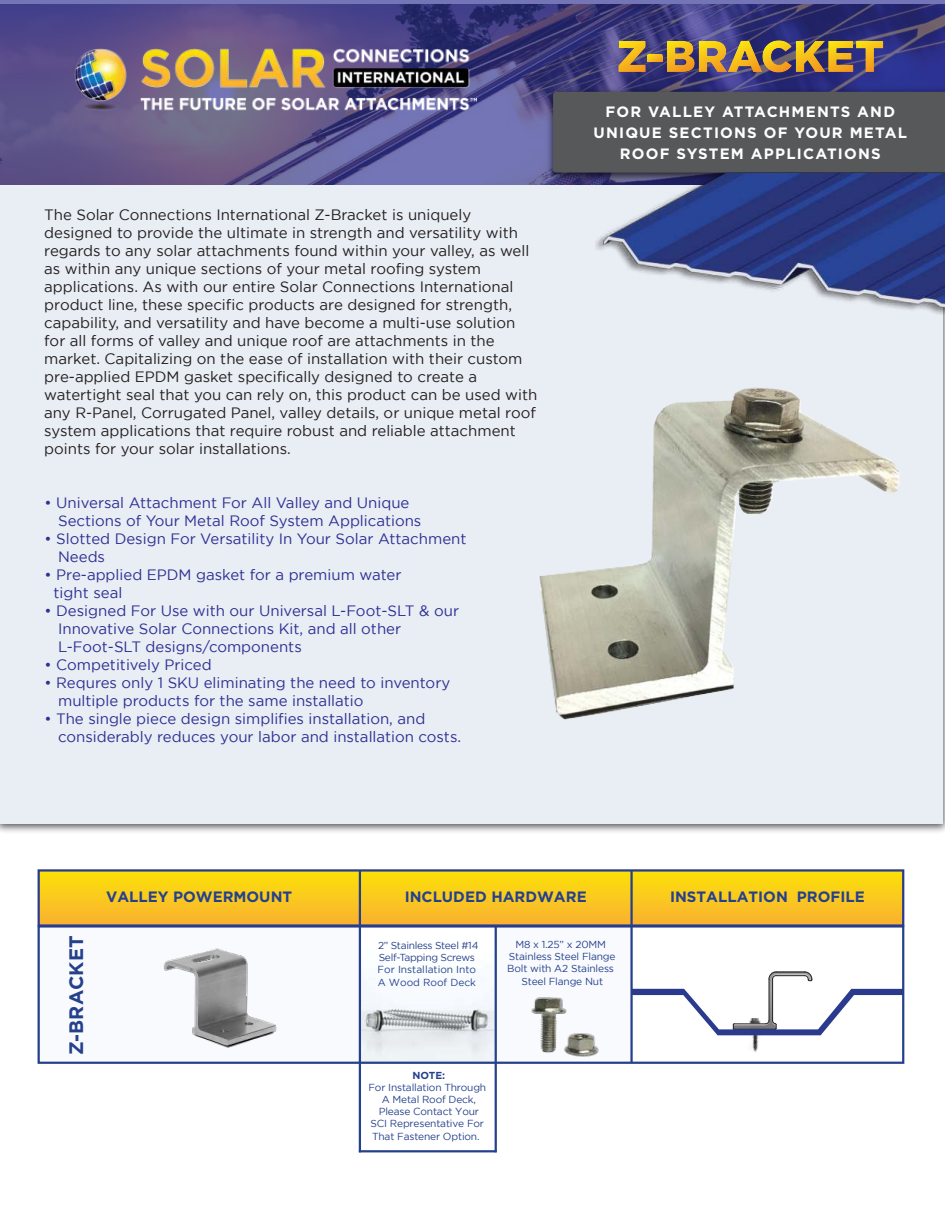
<style>
.page{position:relative;width:945px;height:1215px;background:#fff}
.page>*{position:absolute;margin:0;border:0;box-sizing:border-box;transform-origin:0 0}
.t1{font:700 19.5px "Gotham";color:#25418c}
.t2{font:15px/18px "Gotham";color:#221f1f}
.t3{font:15px "Gotham";color:#2e3092}
.t4{font:700 15px/20.7px "Gotham";letter-spacing:.08em;color:#fff;text-align:center}
.t5{font:700 15px "Gotham";color:#25418c}
.t6{font:10.2px/12.1px "Gotham";letter-spacing:-.015em;color:#25418c;text-align:center}
.t7{font:700 10.2px "Gotham";color:#25418c}
</style>
<div class="page">
<div style="left:0;top:184px;width:943px;height:640px;background:#e9edf4"></div>
<div style="left:39px;top:925px;width:591px;height:135px;background:#f8fafd"></div>
<img style="left:361px;top:928px;width:134px;height:133px">
<div style="left:38px;top:925px;width:866px;height:139px;border:2px solid #25418c"></div>
<hr style="left:495px;top:926px;width:2px;height:137px;background:#25418c">
<img style="left:41px;top:872px;width:860px;height:52px">
<div style="left:38px;top:869px;width:866px;height:58px;border:2px solid #283b91"></div>
<img style="left:768px;top:981px;width:44px;height:8px">
<hr style="left:769px;top:979px;width:1px;height:41px;background:#221f1f">
<hr style="left:772px;top:979px;width:1px;height:41px;background:#221f1f">
<svg style="left:768px;top:971px;width:45px;height:10px"></svg>
<img style="left:746px;top:1035px;width:16px;height:17px">
<svg style="left:633px;top:989px;width:270px;height:46px"></svg>
<img style="left:88px;top:825px;width:253px;height:239px">
<svg style="left:0;top:0;width:945px;height:184px;background:#534e8a"></svg>
<img style="left:68px;top:47px;width:408px;height:72px">
<img style="left:539px;top:387px;width:360px;height:333px">
<hr style="left:630px;top:870px;width:3px;height:193px;background:#25418c">
<hr style="left:359px;top:870px;width:2px;height:193px;background:#25418c">
<img style="left:618px;top:41px;width:28px;height:31px">
<img style="left:648px;top:55px;width:14px;height:7px">
<img style="left:667px;top:41px;width:27px;height:31px">
<img style="left:699px;top:40px;width:93px;height:33px">
<img style="left:796px;top:41px;width:30px;height:31px">
<img style="left:828px;top:41px;width:25px;height:31px">
<img style="left:856px;top:41px;width:27px;height:31px">
<img style="left:543px;top:85px;width:402px;height:99px">
<div style="left:553px;top:92px;width:392px;height:81px;background:#57585a"></div>
<img style="left:596px;top:174px;width:349px;height:141px">
<hr style="left:495px;top:1063px;width:2px;height:89px;background:#25418c">
<hr style="left:359px;top:1061px;width:2px;height:91px;background:#25418c">
<hr style="left:359px;top:1150px;width:138px;height:2px;background:#25418c">
<img style="left:523px;top:997px;width:81px;height:66px">
<p class="t2" style="left:44px;top:206px;width:495px">The Solar Connections International Z-Bracket is uniquely designed to provide the ultimate in strength and versatility with regards to any solar attachments found within your valley, as well as within any unique sections of your metal roofing system applications. As with our entire Solar Connections International product line, these specific products are designed for strength, capability, and versatility and have become a multi-use solution for all forms of valley and unique roof are attachments in the market. Capitalizing on the ease of installation with their custom pre-applied EPDM gasket specifically designed to create a watertight seal that you can rely on, this product can be used with any R-Panel, Corrugated Panel, valley details, or unique metal roof system applications that require robust and reliable attachment points for your solar installations.</p>
<p class="t3" style="left:45px;top:496px;width:366px">ï Universal Attachment For All Valley and Unique</p>
<p class="t3" style="left:58px;top:514px;width:365px">Sections of Your Metal Roof System Applications</p>
<p class="t3" style="left:45px;top:532px;width:423px">ï Slotted Design For Versatility In Your Solar Attachment</p>
<p class="t3" style="left:58px;top:550px;width:49px">Needs</p>
<p class="t3" style="left:45px;top:568px;width:358px">ï Pre-applied EPDM gasket for a premium water</p>
<p class="t3" style="left:54px;top:586px;width:70px">tight seal</p>
<p class="t3" style="left:45px;top:604px;width:416px">ï Designed For Use with our Universal L-Foot-SLT &amp; our</p>
<p class="t3" style="left:58px;top:622px;width:345px">Innovative Solar Connections Kit, and all other</p>
<p class="t3" style="left:58px;top:640px;width:245px">L-Foot-SLT designs/components</p>
<p class="t3" style="left:45px;top:658px;width:169px">ï Competitively Priced</p>
<p class="t3" style="left:45px;top:676px;width:407px">ï Requres only 1 SKU eliminating the need to inventory</p>
<p class="t3" style="left:58px;top:694px;width:307px">multiple products for the same installatio</p>
<p class="t3" style="left:45px;top:712px;width:382px">ï The single piece design simplifies installation, and</p>
<p class="t3" style="left:58px;top:730px;width:405px">considerably reduces your labor and installation costs.</p>
<p class="t4" style="left:594px;top:102px;width:315px">FOR VALLEY ATTACHMENTS AND<br>UNIQUE SECTIONS OF YOUR METAL<br>ROOF SYSTEM APPLICATIONS</p>
<h1 class="t1" style="left:65px;top:1055px;width:121px;rotate:-90deg">Z-BRACKET</h1>
<p class="t5" style="left:106px;top:888px;width:188px">VALLEY POWERMOUNT</p>
<p class="t5" style="left:405px;top:888px;width:183px">INCLUDED HARDWARE</p>
<p class="t5" style="left:670px;top:888px;width:196px">INSTALLATION PROFILE</p>
<p class="t6" style="left:507px;top:939px;width:110px">M8 x 1.25” x 20MM<br>Stainless Steel Flange<br>Bolt with A2 Stainless<br>Steel Flange Nut</p>
<p class="t6" style="left:378px;top:940px;width:102px;text-align:left">2” Stainless Steel #14<br>Self-Tapping Screws<br>For Installation Into<br>A Wood Roof Deck</p>
<p class="t7" style="left:413px;top:1069px;width:34px">NOTE:</p>
<p class="t6" style="left:368px;top:1082px;width:119px">For Installation Through<br>A Metal Roof Deck,<br>Please Contact Your<br>SCI Representative For<br>That Fastener Option.</p>
</div>
